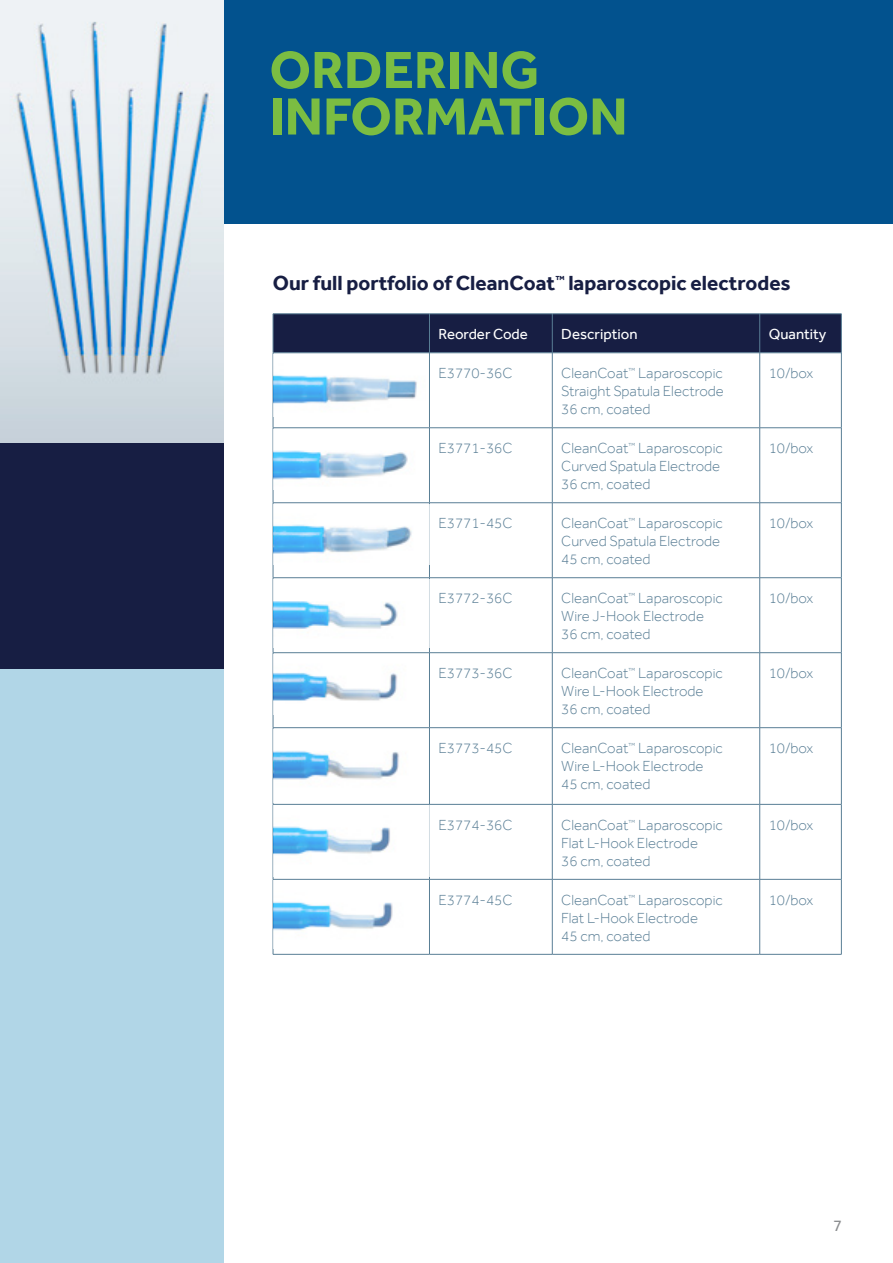
<style>
.page{position:relative;width:893px;height:1263px;background:#fff}
.page>*{position:absolute;margin:0;border:0;box-sizing:border-box;transform-origin:0 0}
.t1{font:700 54px/46.5px "Effra";color:#7bbd42}
.t2{font:700 21px "Effra";color:#171e43}
.t3{font:16.5px "Effra";color:#8a8c8e}
.t4{font:300 15px/18px "Effra";color:#597e95}
.t5{font:15px "Effra";color:#fff}
</style>
<div class="page">
<div style="left:274px;top:315px;width:567px;height:37px;background:#171e43"></div>
<svg style="left:274px;top:353px;width:567px;height:601px"></svg>
<hr style="left:273px;top:314px;width:156px;height:1px;background:#597e95">
<hr style="left:273px;top:314px;width:1px;height:39px;background:#597e95">
<hr style="left:429px;top:314px;width:123px;height:1px;background:#597e95">
<hr style="left:429px;top:314px;width:1px;height:39px;background:#597e95">
<hr style="left:552px;top:314px;width:208px;height:1px;background:#597e95">
<hr style="left:552px;top:314px;width:1px;height:39px;background:#597e95">
<hr style="left:760px;top:314px;width:81px;height:1px;background:#597e95">
<hr style="left:759px;top:314px;width:1px;height:39px;background:#597e95">
<hr style="left:841px;top:314px;width:1px;height:39px;background:#597e95">
<hr style="left:273px;top:352px;width:156px;height:1px;background:#597e95">
<hr style="left:273px;top:353px;width:1px;height:75px;background:#597e95">
<hr style="left:429px;top:352px;width:123px;height:1px;background:#597e95">
<hr style="left:429px;top:353px;width:1px;height:75px;background:#597e95">
<hr style="left:552px;top:352px;width:208px;height:1px;background:#597e95">
<hr style="left:552px;top:353px;width:1px;height:75px;background:#597e95">
<hr style="left:760px;top:352px;width:81px;height:1px;background:#597e95">
<hr style="left:759px;top:353px;width:1px;height:75px;background:#597e95">
<hr style="left:841px;top:353px;width:1px;height:75px;background:#597e95">
<hr style="left:273px;top:427px;width:156px;height:1px;background:#597e95">
<hr style="left:273px;top:428px;width:1px;height:74px;background:#597e95">
<hr style="left:429px;top:427px;width:123px;height:1px;background:#597e95">
<hr style="left:429px;top:428px;width:1px;height:74px;background:#597e95">
<hr style="left:552px;top:427px;width:208px;height:1px;background:#597e95">
<hr style="left:552px;top:428px;width:1px;height:74px;background:#597e95">
<hr style="left:760px;top:427px;width:81px;height:1px;background:#597e95">
<hr style="left:759px;top:428px;width:1px;height:74px;background:#597e95">
<hr style="left:841px;top:428px;width:1px;height:74px;background:#597e95">
<hr style="left:273px;top:502px;width:156px;height:1px;background:#597e95">
<hr style="left:273px;top:503px;width:1px;height:74px;background:#597e95">
<hr style="left:429px;top:502px;width:123px;height:1px;background:#597e95">
<hr style="left:429px;top:503px;width:1px;height:74px;background:#597e95">
<hr style="left:552px;top:502px;width:208px;height:1px;background:#597e95">
<hr style="left:552px;top:503px;width:1px;height:74px;background:#597e95">
<hr style="left:760px;top:502px;width:81px;height:1px;background:#597e95">
<hr style="left:759px;top:503px;width:1px;height:74px;background:#597e95">
<hr style="left:841px;top:503px;width:1px;height:74px;background:#597e95">
<hr style="left:273px;top:577px;width:156px;height:1px;background:#597e95">
<hr style="left:273px;top:578px;width:1px;height:74px;background:#597e95">
<hr style="left:429px;top:577px;width:123px;height:1px;background:#597e95">
<hr style="left:429px;top:578px;width:1px;height:74px;background:#597e95">
<hr style="left:552px;top:577px;width:208px;height:1px;background:#597e95">
<hr style="left:552px;top:578px;width:1px;height:74px;background:#597e95">
<hr style="left:760px;top:577px;width:81px;height:1px;background:#597e95">
<hr style="left:759px;top:578px;width:1px;height:74px;background:#597e95">
<hr style="left:841px;top:578px;width:1px;height:74px;background:#597e95">
<hr style="left:273px;top:652px;width:156px;height:1px;background:#597e95">
<hr style="left:273px;top:653px;width:1px;height:74px;background:#597e95">
<hr style="left:429px;top:652px;width:123px;height:1px;background:#597e95">
<hr style="left:429px;top:653px;width:1px;height:74px;background:#597e95">
<hr style="left:552px;top:652px;width:208px;height:1px;background:#597e95">
<hr style="left:552px;top:653px;width:1px;height:74px;background:#597e95">
<hr style="left:760px;top:652px;width:81px;height:1px;background:#597e95">
<hr style="left:759px;top:653px;width:1px;height:74px;background:#597e95">
<hr style="left:841px;top:653px;width:1px;height:74px;background:#597e95">
<hr style="left:273px;top:727px;width:156px;height:1px;background:#597e95">
<hr style="left:273px;top:728px;width:1px;height:76px;background:#597e95">
<hr style="left:429px;top:727px;width:123px;height:1px;background:#597e95">
<hr style="left:429px;top:728px;width:1px;height:76px;background:#597e95">
<hr style="left:552px;top:727px;width:208px;height:1px;background:#597e95">
<hr style="left:552px;top:728px;width:1px;height:76px;background:#597e95">
<hr style="left:760px;top:727px;width:81px;height:1px;background:#597e95">
<hr style="left:759px;top:728px;width:1px;height:76px;background:#597e95">
<hr style="left:841px;top:728px;width:1px;height:76px;background:#597e95">
<hr style="left:273px;top:804px;width:156px;height:1px;background:#597e95">
<hr style="left:273px;top:804px;width:1px;height:75px;background:#597e95">
<hr style="left:429px;top:804px;width:123px;height:1px;background:#597e95">
<hr style="left:429px;top:804px;width:1px;height:75px;background:#597e95">
<hr style="left:552px;top:804px;width:208px;height:1px;background:#597e95">
<hr style="left:552px;top:804px;width:1px;height:75px;background:#597e95">
<hr style="left:760px;top:804px;width:81px;height:1px;background:#597e95">
<hr style="left:759px;top:804px;width:1px;height:75px;background:#597e95">
<hr style="left:841px;top:804px;width:1px;height:75px;background:#597e95">
<hr style="left:273px;top:879px;width:156px;height:1px;background:#597e95">
<hr style="left:273px;top:879px;width:1px;height:75px;background:#597e95">
<hr style="left:429px;top:879px;width:123px;height:1px;background:#597e95">
<hr style="left:429px;top:879px;width:1px;height:75px;background:#597e95">
<hr style="left:552px;top:879px;width:208px;height:1px;background:#597e95">
<hr style="left:552px;top:879px;width:1px;height:75px;background:#597e95">
<hr style="left:760px;top:879px;width:81px;height:1px;background:#597e95">
<hr style="left:759px;top:879px;width:1px;height:75px;background:#597e95">
<hr style="left:841px;top:879px;width:1px;height:75px;background:#597e95">
<hr style="left:273px;top:954px;width:156px;height:1px;background:#597e95">
<hr style="left:429px;top:954px;width:123px;height:1px;background:#597e95">
<hr style="left:552px;top:954px;width:208px;height:1px;background:#597e95">
<hr style="left:760px;top:954px;width:81px;height:1px;background:#597e95">
<img style="left:273px;top:354px;width:152px;height:62px">
<img style="left:273px;top:429px;width:152px;height:60px">
<img style="left:273px;top:504px;width:162px;height:61px">
<img style="left:273px;top:579px;width:167px;height:68px">
<img style="left:273px;top:654px;width:145px;height:61px">
<img style="left:273px;top:729px;width:146px;height:74px">
<img style="left:273px;top:806px;width:158px;height:71px">
<img style="left:273px;top:881px;width:152px;height:68px">
<div style="left:223px;top:0;width:670px;height:223px;background:#02528e"></div>
<img style="left:0;top:0;width:223px;height:443px">
<div style="left:0;top:443px;width:223px;height:227px;background:#171e43"></div>
<div style="left:0;top:670px;width:223px;height:593px;background:#b1d6e7"></div>
<h1 class="t1" style="left:269px;top:46px;width:360px">ORDERING<br>INFORMATION</h1>
<h2 class="t2" style="left:273px;top:270px;width:519px">Our full portfolio of CleanCoat<sup>™</sup> laparoscopic electrodes</h2>
<p class="t5" style="left:438px;top:325px;width:91px">Reorder Code</p>
<p class="t5" style="left:561px;top:325px;width:78px">Description</p>
<p class="t5" style="left:769px;top:325px;width:59px">Quantity</p>
<p class="t4" style="left:438px;top:364px;width:76px">E3770-36C</p>
<p class="t4" style="left:561px;top:364px;width:164px;text-align:justify">CleanCoat<sup>™</sup> Laparoscopic Straight Spatula Electrode 36 cm, coated</p>
<p class="t4" style="left:769px;top:364px;width:46px">10/box</p>
<p class="t4" style="left:438px;top:439px;width:76px">E3771-36C</p>
<p class="t4" style="left:561px;top:439px;width:163px">CleanCoat<sup>™</sup> Laparoscopic<br>Curved Spatula Electrode<br>36 cm, coated</p>
<p class="t4" style="left:769px;top:439px;width:46px">10/box</p>
<p class="t4" style="left:438px;top:514px;width:76px">E3771-45C</p>
<p class="t4" style="left:561px;top:514px;width:163px">CleanCoat<sup>™</sup> Laparoscopic<br>Curved Spatula Electrode<br>45 cm, coated</p>
<p class="t4" style="left:769px;top:514px;width:46px">10/box</p>
<p class="t4" style="left:438px;top:589px;width:76px">E3772-36C</p>
<p class="t4" style="left:561px;top:589px;width:163px">CleanCoat<sup>™</sup> Laparoscopic<br>Wire J-Hook Electrode<br>36 cm, coated</p>
<p class="t4" style="left:769px;top:589px;width:46px">10/box</p>
<p class="t4" style="left:438px;top:664px;width:76px">E3773-36C</p>
<p class="t4" style="left:561px;top:664px;width:163px">CleanCoat<sup>™</sup> Laparoscopic<br>Wire L-Hook Electrode<br>36 cm, coated</p>
<p class="t4" style="left:769px;top:664px;width:46px">10/box</p>
<p class="t4" style="left:438px;top:739px;width:76px">E3773-45C</p>
<p class="t4" style="left:561px;top:739px;width:163px">CleanCoat<sup>™</sup> Laparoscopic<br>Wire L-Hook Electrode<br>45 cm, coated</p>
<p class="t4" style="left:769px;top:739px;width:46px">10/box</p>
<p class="t4" style="left:438px;top:816px;width:76px">E3774-36C</p>
<p class="t4" style="left:561px;top:816px;width:163px">CleanCoat<sup>™</sup> Laparoscopic<br>Flat L-Hook Electrode<br>36 cm, coated</p>
<p class="t4" style="left:769px;top:816px;width:46px">10/box</p>
<p class="t4" style="left:438px;top:891px;width:76px">E3774-45C</p>
<p class="t4" style="left:561px;top:891px;width:163px">CleanCoat<sup>™</sup> Laparoscopic<br>Flat L-Hook Electrode<br>45 cm, coated</p>
<p class="t4" style="left:769px;top:891px;width:46px">10/box</p>
<p class="t3" style="left:833px;top:1216px;width:10px">7</p>
</div>
